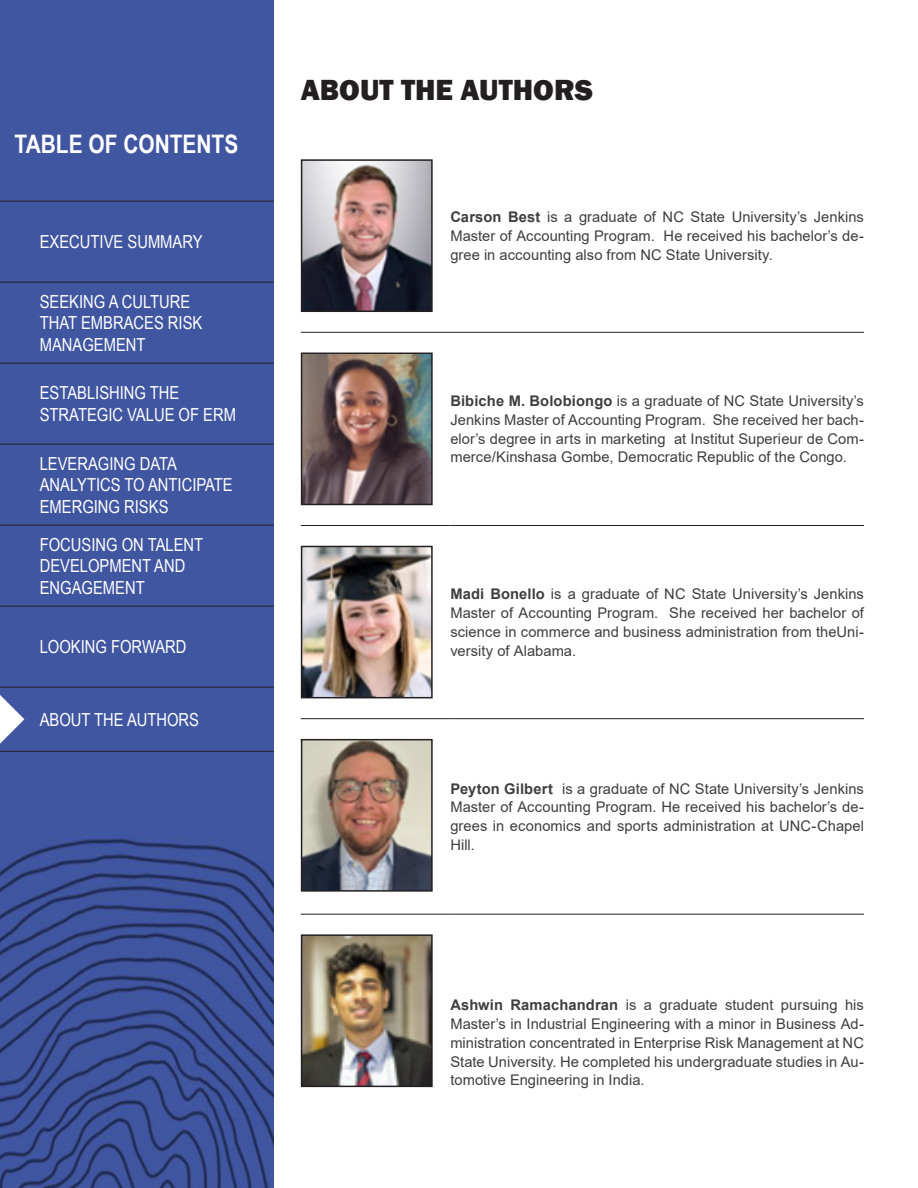
<style>
.page{position:relative;width:918px;height:1188px;background:#fff}
.page>*{position:absolute;margin:0;border:0;box-sizing:border-box;transform-origin:0 0}
.HEADING{font:800 30px "Franklin Gothic";color:#231f20}
.t1{font:700 25.5px "Arial Narrow";color:#fff}
.t2{font:18px/21.6px "Arial Narrow";color:#fff}
.Paragraph{font:14.7px/18.8px "Arial";letter-spacing:.005em;color:#3e3e3f;text-align:justify}
.s1{font-weight:700}
</style>
<div class="page">
<img style="left:0;top:0;width:274px;height:1188px">
<hr style="left:0;top:282px;width:274px;height:1px;background:#231f20">
<hr style="left:0;top:363px;width:274px;height:1px;background:#231f20">
<hr style="left:0;top:444px;width:274px;height:1px;background:#231f20">
<hr style="left:0;top:525px;width:274px;height:1px;background:#231f20">
<hr style="left:0;top:201px;width:274px;height:1px;background:#231f20">
<hr style="left:0;top:606px;width:274px;height:1px;background:#231f20">
<hr style="left:0;top:687px;width:274px;height:1px;background:#231f20">
<hr style="left:0;top:751px;width:274px;height:1px;background:#231f20">
<svg style="left:0;top:695px;width:24px;height:49px"></svg>
<hr style="left:301px;top:332px;width:149px;height:1px;background:#231f20">
<hr style="left:450px;top:332px;width:414px;height:1px;background:#231f20">
<hr style="left:301px;top:525px;width:149px;height:1px;background:#231f20">
<hr style="left:450px;top:525px;width:414px;height:1px;background:#231f20">
<hr style="left:301px;top:718px;width:149px;height:1px;background:#231f20">
<hr style="left:450px;top:718px;width:414px;height:1px;background:#231f20">
<hr style="left:301px;top:914px;width:149px;height:1px;background:#231f20">
<hr style="left:450px;top:914px;width:414px;height:1px;background:#231f20">
<img style="left:304px;top:162px;width:126px;height:147px">
<div style="left:301px;top:159px;width:132px;height:153px;border:2px solid #231f20"></div>
<img style="left:304px;top:356px;width:126px;height:146px">
<div style="left:301px;top:353px;width:132px;height:152px;border:2px solid #231f20"></div>
<img style="left:304px;top:549px;width:126px;height:146px">
<div style="left:301px;top:546px;width:132px;height:152px;border:2px solid #231f20"></div>
<img style="left:304px;top:742px;width:126px;height:147px">
<div style="left:301px;top:739px;width:132px;height:153px;border:2px solid #231f20"></div>
<img style="left:304px;top:937px;width:126px;height:147px">
<div style="left:301px;top:934px;width:132px;height:153px;border:2px solid #231f20"></div>
<h2 class="t1" style="left:15px;top:125px;width:225px">TABLE OF CONTENTS</h2>
<p class="t2" style="left:40px;top:230px;width:164px">EXECUTIVE SUMMARY</p>
<p class="t2" style="left:40px;top:290px;width:164px">SEEKING A CULTURE<br>THAT EMBRACES RISK<br>MANAGEMENT</p>
<p class="t2" style="left:40px;top:382px;width:198px">ESTABLISHING THE<br>STRATEGIC VALUE OF ERM</p>
<p class="t2" style="left:40px;top:452px;width:195px">LEVERAGING DATA<br>ANALYTICS TO ANTICIPATE<br>EMERGING RISKS</p>
<p class="t2" style="left:40px;top:533px;width:165px">FOCUSING ON TALENT<br>DEVELOPMENT AND<br>ENGAGEMENT</p>
<p class="t2" style="left:40px;top:635px;width:148px">LOOKING FORWARD</p>
<p class="t2" style="left:40px;top:708px;width:161px">ABOUT THE AUTHORS</p>
<p class="HEADING" style="left:301px;top:71px;width:294px">ABOUT THE AUTHORS</p>
<p class="Paragraph" style="left:450px;top:208px;width:415px"><span class="s1">Carson Best</span> is a graduate of NC State University’s Jenkins Master of Accounting Program. He received his bachelor’s de&shy;gree in accounting also from NC State University.</p>
<p class="Paragraph" style="left:450px;top:391px;width:415px"><span class="s1">Bibiche M. Bolobiongo</span> is a graduate of NC State University’s Jenkins Master of Accounting Program. She received her bach&shy;elor’s degree in arts in marketing at Institut Superieur de Com&shy;merce/Kinshasa Gombe, Democratic Republic of the Congo.</p>
<p class="Paragraph" style="left:450px;top:585px;width:415px"><span class="s1">Madi Bonello</span> is a graduate of NC State University’s Jenkins Master of Accounting Program. She received her bachelor of science in commerce and business administration from theUni&shy;versity of Alabama.</p>
<p class="Paragraph" style="left:450px;top:779px;width:415px"><span class="s1">Peyton Gilbert</span> is a graduate of NC State University’s Jenkins Master of Accounting Program. He received his bachelor’s de&shy;grees in economics and sports administration at UNC-Chapel Hill.</p>
<p class="Paragraph" style="left:450px;top:996px;width:415px"><span class="s1">Ashwin Ramachandran</span> is a graduate student pursuing his Master’s in Industrial Engineering with a minor in Business Ad&shy;ministration concentrated in Enterprise Risk Management at NC State University. He completed his undergraduate studies in Au&shy;tomotive Engineering in India.</p>
</div>
